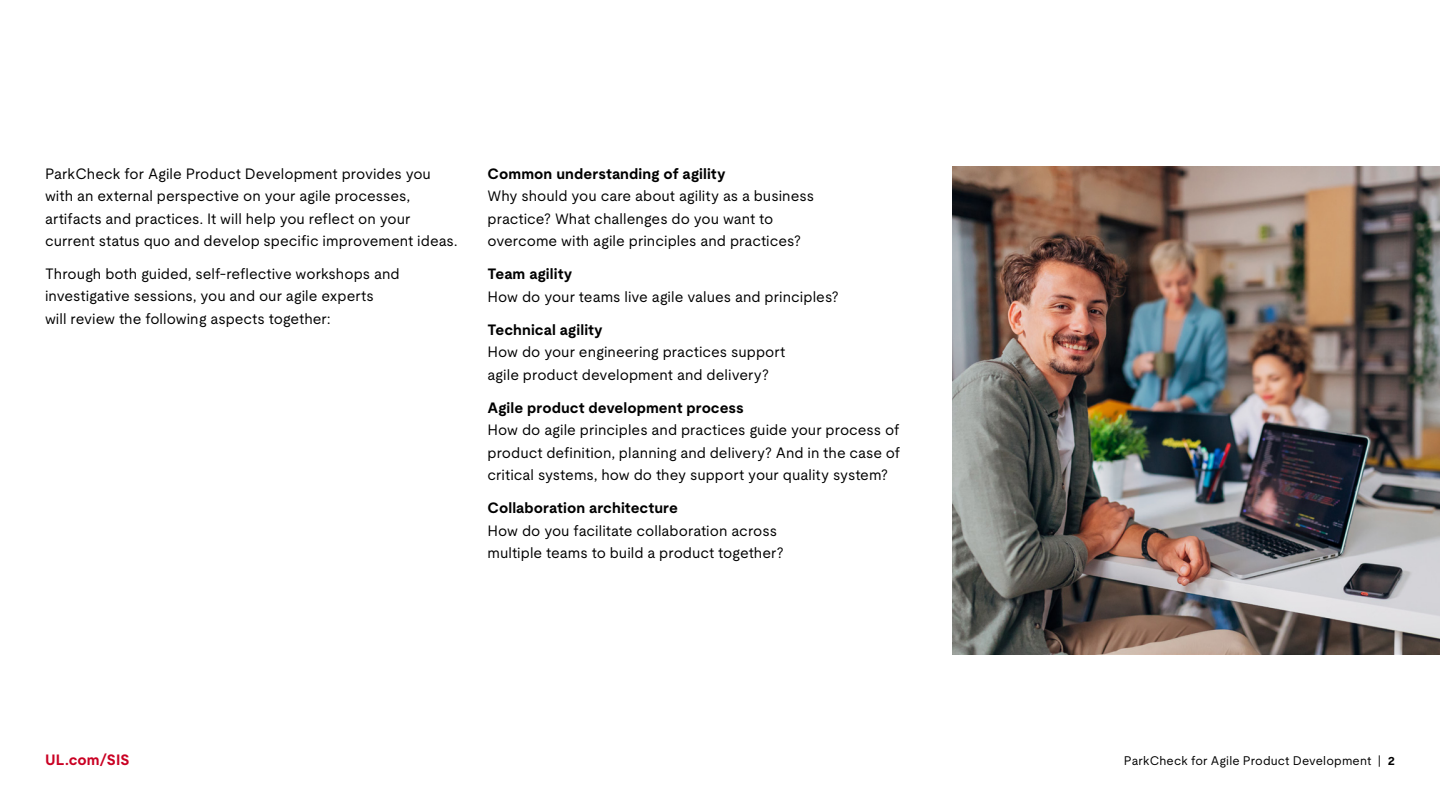
<style>
.page{position:relative;width:1440px;height:810px;background:#fff}
.page>*{position:absolute;margin:0;border:0;box-sizing:border-box;transform-origin:0 0}
.t1{font:15px/22.5px "UL Moderat";color:#000}
.t2{font:700 15px "UL Moderat";letter-spacing:.005em;color:#000}
.t3{font:700 15px "UL Moderat";letter-spacing:.01em;color:#ca0123}
.t4{font:12.5px "UL Moderat";letter-spacing:.01em;color:#000}
.s1{font-weight:700}
</style>
<div class="page">
<img style="left:952px;top:167px;width:488px;height:487px">
<p class="t1" style="left:45px;top:162px;width:414px">ParkCheck for Agile Product Development provides you with an external perspective on your agile processes, artifacts and practices. It will help you reflect on your current status quo and develop specific improvement ideas.</p>
<p class="t1" style="left:45px;top:262px;width:356px">Through both guided, self-reflective workshops and investigative sessions, you and our agile experts<br>will review the following aspects together:</p>
<p class="t2" style="left:488px;top:162px;width:240px">Common understanding of agility</p>
<p class="t1" style="left:488px;top:184px;width:328px">Why should you care about agility as a business practice? What challenges do you want to overcome with agile principles and practices?</p>
<p class="t2" style="left:488px;top:262px;width:86px">Team agility</p>
<p class="t1" style="left:488px;top:285px;width:353px">How do your teams live agile values and principles?</p>
<p class="t2" style="left:488px;top:318px;width:117px">Technical agility</p>
<p class="t1" style="left:488px;top:340px;width:299px">How do your engineering practices support agile product development and delivery?</p>
<p class="t2" style="left:488px;top:396px;width:258px">Agile product development process</p>
<p class="t1" style="left:488px;top:418px;width:414px;text-align:justify">How do agile principles and practices guide your process of product definition, planning and delivery? And in the case of critical systems, how do they support your quality system?</p>
<p class="t2" style="left:488px;top:496px;width:192px">Collaboration architecture</p>
<p class="t1" style="left:488px;top:519px;width:298px">How do you facilitate collaboration across multiple teams to build a product together?</p>
<p class="t3" style="left:45px;top:748px;width:86px">UL.com/SIS</p>
<p class="t4" style="left:1124px;top:751px;width:273px">ParkCheck for Agile Product Development | <span class="s1">2</span></p>
</div>
